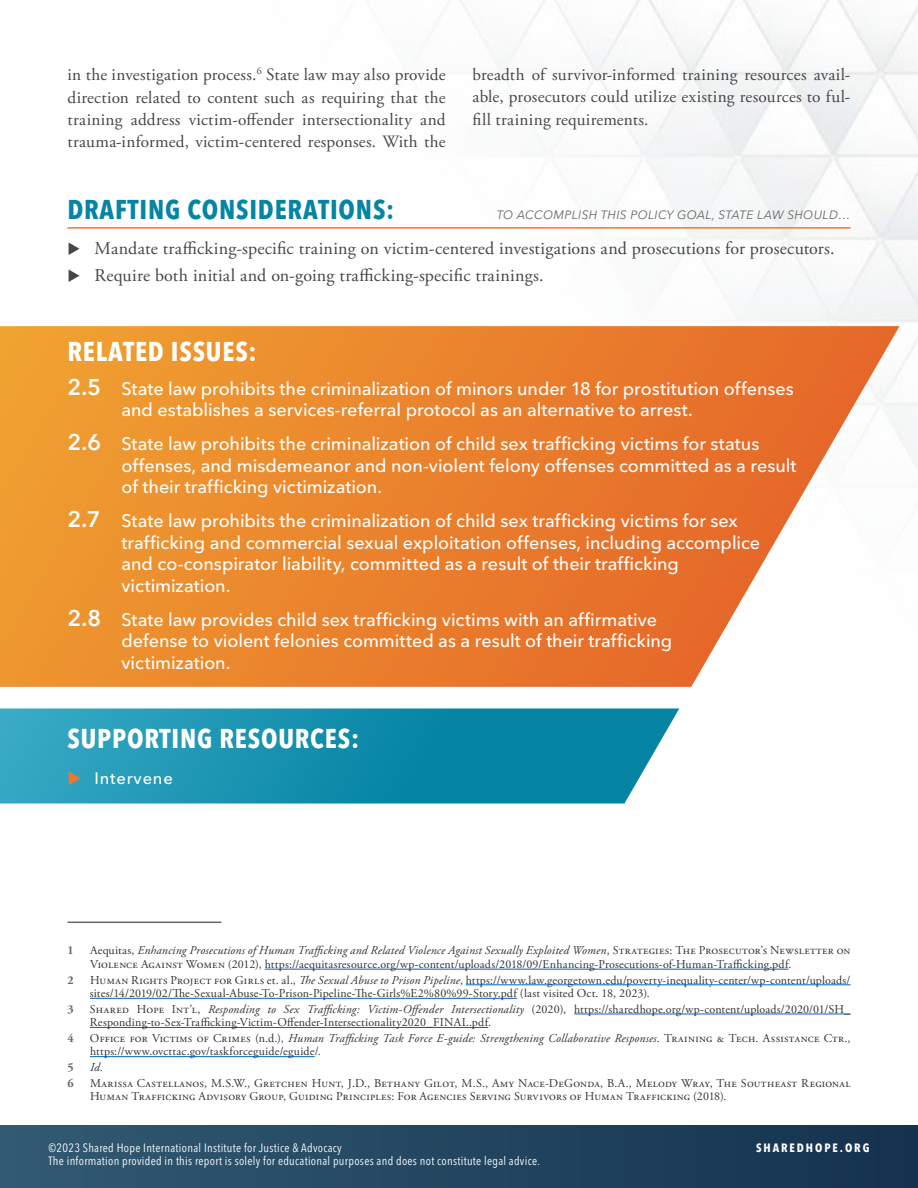
<style>
.page{position:relative;width:918px;height:1188px;background:#fff}
.page>*{position:absolute;margin:0;border:0;box-sizing:border-box;transform-origin:0 0}
.t1{font:700 condensed 27px "Avenir Next LT Pro";letter-spacing:.03em;color:#fff}
.t2{font:700 condensed 27px "Avenir Next LT Pro";letter-spacing:.03em;color:#0584a4}
.t3{font:500 18px/21.6px "Avenir Next LT Pro";color:#fff}
.t4{font:18px/27.8px "Adobe Garamond Pro";letter-spacing:.015em;color:#464547}
.t5{font:17.25px/22.5px "Adobe Garamond Pro";letter-spacing:-.005em;color:#464547;text-align:justify}
.t6{font:500 16.5px "Avenir Next LT Pro";letter-spacing:.05em;color:#fff}
.t7{font:12px/13.5px "Adobe Garamond Pro";letter-spacing:.02em;color:#333}
.t8{font:condensed 12px "Avenir Next LT Pro";letter-spacing:.025em;color:#fff}
.t9{font:italic 12px "Avenir Next LT Pro";letter-spacing:.03em;color:#666}
.t10{font:700 condensed 12px "Avenir Next LT Pro";letter-spacing:.16em;color:#fff}
.t11{font:700 12px "Adobe Garamond Pro";color:#666}
.t12{font:italic 12px "Adobe Garamond Pro";color:#333}
.s1{font-weight:600;font-size:22.5px}
.s2{font-style:italic}
</style>
<div class="page">
<div style="left:0;top:1126px;width:918px;height:62px;background:linear-gradient(to right,#325a72,#14324d)"></div>
<svg style="left:0;top:326px;width:900px;height:361px;background:#ec9044"></svg>
<svg style="left:0;top:708px;width:679px;height:96px;background:#2195b2"></svg>
<hr style="left:265px;top:969px;width:524px;height:1px;background:#0563c1">
<hr style="left:466px;top:985px;width:384px;height:1px;background:#0563c1">
<hr style="left:90px;top:998px;width:427px;height:1px;background:#0563c1">
<hr style="left:574px;top:1014px;width:277px;height:1px;background:#0563c1">
<hr style="left:90px;top:1027px;width:398px;height:1px;background:#0563c1">
<hr style="left:90px;top:1056px;width:225px;height:1px;background:#0563c1">
<hr style="left:68px;top:922px;width:153px;height:1px;background:#666">
<hr style="left:68px;top:227px;width:782px;height:2px;background:#f0772a">
<svg style="left:69px;top:771px;width:12px;height:14px"></svg>
<h3 class="t5" style="left:68px;top:64px;width:380px">in the investigation process.<sup>6</sup> State law may also provide direction related to content such as requiring that the training address victim-offender intersectionality and trauma-informed, victim-centered responses. With the</h3>
<h3 class="t5" style="left:472px;top:64px;width:379px">breadth of survivor-informed training resources avail&shy;able, prosecutors could utilize existing resources to ful&shy;fill training requirements.</h3>
<h1 class="t2" style="left:68px;top:193px;width:328px">DRAFTING CONSIDERATIONS:</h1>
<p class="t9" style="left:497px;top:208px;width:355px">TO ACCOMPLISH THIS POLICY GOAL, STATE LAW SHOULD…</p>
<h2 class="t4" style="left:94px;top:235px;width:742px">Mandate trafficking-specific training on victim-centered investigations and prosecutions for prosecutors.<br>Require both initial and on-going trafficking-specific trainings.</h2>
<h1 class="t1" style="left:68px;top:335px;width:191px">RELATED ISSUES:</h1>
<h2 class="t3" style="left:122px;top:378px;width:674px;text-indent:-54px"><span class="s1">2.5</span> State law prohibits the criminalization of minors under 18 for prostitution offenses and establishes a services-referral protocol as an alternative to arrest.</h2>
<h2 class="t3" style="left:122px;top:433px;width:676px;text-indent:-54px"><span class="s1">2.6</span> State law prohibits the criminalization of child sex trafficking victims for status offenses, and misdemeanor and non-violent felony offenses committed as a result of their trafficking victimization.</h2>
<p class="t3" style="left:122px;top:510px;width:640px;text-indent:-54px"><span class="s1">2.7</span> State law prohibits the criminalization of child sex trafficking victims for sex trafficking and commercial sexual exploitation offenses, including accomplice and co-conspirator liability, committed as a result of their trafficking victimization.</p>
<h2 class="t3" style="left:122px;top:609px;width:552px;text-indent:-54px"><span class="s1">2.8</span> State law provides child sex trafficking victims with an affirmative defense to violent felonies committed as a result of their trafficking victimization.</h2>
<h1 class="t1" style="left:68px;top:722px;width:293px">SUPPORTING RESOURCES:</h1>
<h3 class="t6" style="left:95px;top:769px;width:80px">Intervene</h3>
<p class="t11" style="left:68px;top:944px;width:8px">1</p>
<p class="t7" style="left:90px;top:944px;width:762px">Aequitas, <span class="s2">Enhancing Prosecutions of Human Trafficking and Related Violence Against Sexually Exploited Women</span>, Strategies: The Prosecutor’s Newsletter on<br>Violence Against Women (2012), https://aequitasresource.org/wp-content/uploads/2018/09/Enhancing-Prosecutions-of-Human-Trafficking.pdf.</p>
<p class="t11" style="left:68px;top:973px;width:8px">2</p>
<p class="t7" style="left:90px;top:973px;width:762px">Human Rights Project for Girls et. al., <span class="s2">The Sexual Abuse to Prison Pipeline</span>, https://www.law.georgetown.edu/poverty-inequality-center/wp-content/uploads/ sites/14/2019/02/The-Sexual-Abuse-To-Prison-Pipeline-The-Girls%E2%80%99-Story.pdf (last visited Oct. 18, 2023).</p>
<p class="t11" style="left:67px;top:1002px;width:8px">3</p>
<p class="t7" style="left:90px;top:1003px;width:762px">Shared Hope Int’l, <span class="s2">Responding to Sex Trafficking: Victim-Offender Intersectionality</span> (2020), https://sharedhope.org/wp-content/uploads/2020/01/SH_<br>Responding-to-Sex-Trafficking-Victim-Offender-Intersectionality2020_FINAL.pdf.</p>
<p class="t11" style="left:67px;top:1031px;width:8px">4</p>
<p class="t7" style="left:90px;top:1032px;width:762px">Office for Victims of Crimes (n.d.), <span class="s2">Human Trafficking Task Force E-guide: Strengthening Collaborative Responses</span>. Training &amp; Tech. Assistance Ctr., https://www.ovcttac.gov/taskforceguide/eguide/.</p>
<p class="t11" style="left:68px;top:1060px;width:8px">5</p>
<p class="t12" style="left:90px;top:1060px;width:15px">Id.</p>
<p class="t11" style="left:68px;top:1076px;width:8px">6</p>
<p class="t7" style="left:90px;top:1077px;width:762px">Marissa Castellanos, M.S.W., Gretchen Hunt, J.D., Bethany Gilot, M.S., Amy Nace-DeGonda, B.A., Melody Wray, The Southeast Regional<br>Human Trafficking Advisory Group, Guiding Principles: For Agencies Serving Survivors of Human Trafficking (2018).</p>
<p class="t8" style="left:49px;top:1140px;width:295px">©2023 Shared Hope International Institute for Justice &amp; Advocacy</p>
<p class="t10" style="left:756px;top:1140px;width:115px">SHAREDHOPE.ORG</p>
<p class="t8" style="left:49px;top:1154px;width:493px">The information provided in this report is solely for educational purposes and does not constitute legal advice.</p>
</div>
